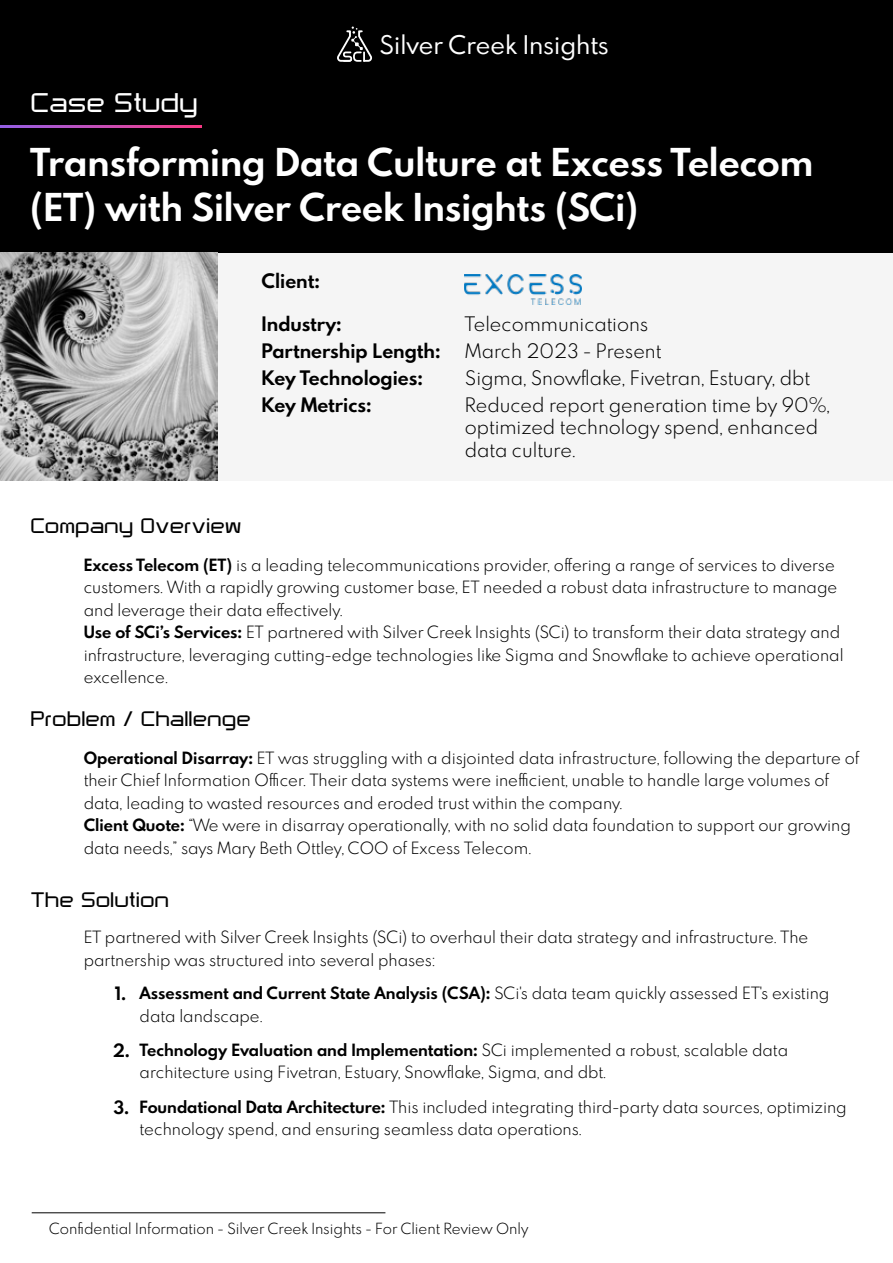
<style>
.page{position:relative;width:893px;height:1263px;background:#fff}
.page>*{position:absolute;margin:0;border:0;box-sizing:border-box;transform-origin:0 0}
.t1{font:700 37.5px/45px "Spartan MB";color:#fff}
.t2{font:27px "Modernhead Free Free";color:#fff}
.t3{font:25.2px "Spartan MB";color:#fff}
.t4{font:21px "Modernhead Free Free";color:#000}
.t5{font:300 19.5px/27px "Spartan MB";color:#000}
.t6{font:700 19.5px/27px "Spartan MB";color:#000}
.t7{font:700 18px "Spartan MB";color:#000}
.t8{font:300 16.5px/22.5px "Spartan MB";color:#000}
.t9{font:300 15px "Spartan MB";color:#000}
.s1{font-weight:700}
</style>
<div class="page">
<div style="left:217px;top:253px;width:676px;height:227px;background:#f5f5f5"></div>
<div style="left:0;top:0;width:893px;height:253px;background:#000"></div>
<svg style="left:337px;top:27px;width:35px;height:35px"></svg>
<svg style="left:0;top:126px;width:202px;height:1px"></svg>
<img style="left:0;top:253px;width:217px;height:227px">
<hr style="left:32px;top:1212px;width:353px;height:1px;background:#000">
<img style="left:465px;top:275px;width:117px;height:30px">
<h2 class="t2" style="left:30px;top:84px;width:169px">Case Study</h2>
<h3 class="t3" style="left:379px;top:28px;width:231px">Silver Creek Insights</h3>
<h1 class="t1" style="left:30px;top:140px;width:784px">Transforming Data Culture at Excess Telecom (ET) with Silver Creek Insights (SCi)</h1>
<p class="t6" style="left:262px;top:267px;width:60px">Client:</p>
<p class="t6" style="left:262px;top:310px;width:181px">Industry:<br>Partnership Length:<br>Key Technologies:<br>Key Metrics:</p>
<p class="t4" style="left:30px;top:511px;width:213px">Company Overview</p>
<p class="t5" style="left:465px;top:310px;width:367px">Telecommunications<br>March 2023 - Present<br>Sigma, Snowflake, Fivetran, Estuary, dbt<br>Reduced report generation time by 90%,</p>
<p class="t5" style="left:465px;top:415px;width:355px;line-height:22.5px">optimized technology spend, enhanced data culture.</p>
<p class="t8" style="left:84px;top:553px;width:761px"><span class="s1">Excess Telecom (ET)</span> is a leading telecommunications provider, offering a range of services to diverse customers. With a rapidly growing customer base, ET needed a robust data infrastructure to manage and leverage their data effectively.<br><span class="s1">Use of SCi’s Services:</span> ET partnered with Silver Creek Insights (SCi) to transform their data strategy and infrastructure, leveraging cutting-edge technologies like Sigma and Snowflake to achieve operational excellence.</p>
<p class="t4" style="left:30px;top:704px;width:222px">Problem / Challenge</p>
<p class="t8" style="left:84px;top:746px;width:777px"><span class="s1">Operational Disarray:</span> ET was struggling with a disjointed data infrastructure, following the departure of their Chief Information Officer. Their data systems were inefficient, unable to handle large volumes of data, leading to wasted resources and eroded trust within the company.<br><span class="s1">Client Quote:</span> “We were in disarray operationally, with no solid data foundation to support our growing data needs,” says Mary Beth Ottley, COO of Excess Telecom.</p>
<p class="t4" style="left:30px;top:885px;width:140px">The Solution</p>
<p class="t8" style="left:84px;top:925px;width:726px">ET partnered with Silver Creek Insights (SCi) to overhaul their data strategy and infrastructure. The partnership was structured into several phases:</p>
<p class="t7" style="left:116px;top:981px;width:12px">1.</p>
<p class="t8" style="left:140px;top:981px;width:691px"><span class="s1">Assessment and Current State Analysis (CSA):</span> SCi's data team quickly assessed ET's existing data landscape.</p>
<p class="t7" style="left:113px;top:1038px;width:19px">2.</p>
<p class="t8" style="left:140px;top:1038px;width:650px"><span class="s1">Technology Evaluation and Implementation:</span> SCi implemented a robust, scalable data architecture using Fivetran, Estuary, Snowflake, Sigma, and dbt.</p>
<p class="t7" style="left:113px;top:1094px;width:17px">3.</p>
<p class="t8" style="left:140px;top:1095px;width:709px"><span class="s1">Foundational Data Architecture:</span> This included integrating third-party data sources, optimizing technology spend, and ensuring seamless data operations.</p>
<p class="t9" style="left:49px;top:1218px;width:481px">Confidential Information - Silver Creek Insights - For Client Review Only</p>
</div>
